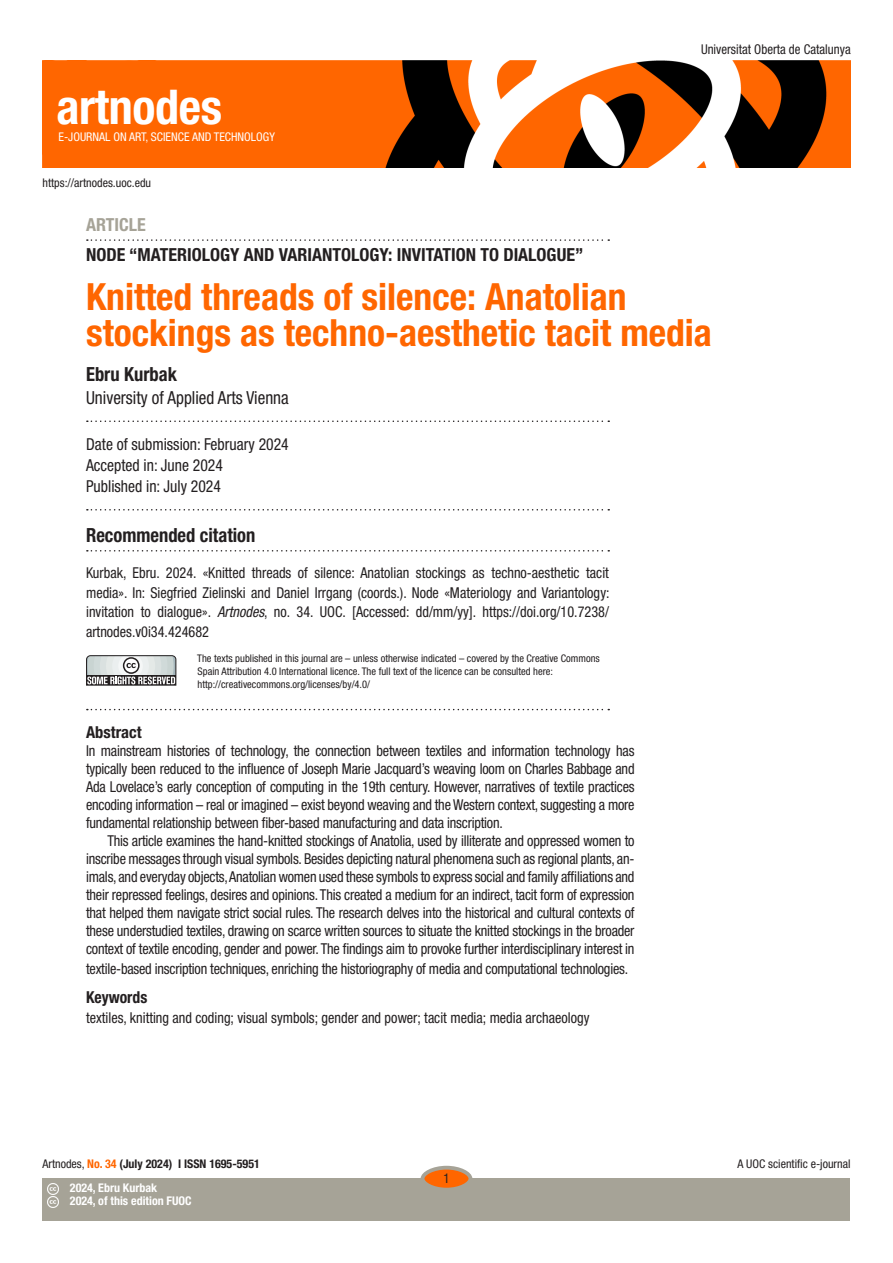
<style>
.page{position:relative;width:893px;height:1263px;background:#fff}
.page>*{position:absolute;margin:0;border:0;box-sizing:border-box;transform-origin:0 0}
.t1{font:700 condensed 48px "Helvetica Neue LT Std";letter-spacing:-.005em;color:#fff}
._01_titulo{font:700 condensed 37.5px/36px "Helvetica Neue LT Std";color:#f60}
._04_cita_recomendada{font:700 condensed 19.5px "Helvetica Neue LT Std";color:#231f20;scale:.95 1}
._01_autor{font:700 condensed 19.5px "Helvetica Neue LT Std";color:#231f20;scale:.95 1}
._01_nodo{font:700 condensed 18px "Helvetica Neue LT Std";color:#231f20}
._01_universidad_filete{font:condensed 18px "Helvetica Neue LT Std";color:#231f20;scale:.95 1}
._01_articulo{font:700 condensed 18px "Helvetica Neue LT Std";color:#a6a397}
._01_fecha{font:condensed 16.5px "Helvetica Neue LT Std";color:#231f20;scale:.95 1}
._01_fecha_filete{font:condensed 16.5px "Helvetica Neue LT Std";color:#231f20;scale:.95 1}
._02_texto_resumen_sangria_dra{font:700 condensed 16.5px "Helvetica Neue LT Std";color:#231f20}
._01_palabras_clave{font:700 condensed 16.5px "Helvetica Neue LT Std";color:#231f20;scale:.95 1}
._02_texto_base_1{font:condensed 15px/18px "Helvetica Neue LT Std";letter-spacing:-.015em;color:#231f20;text-align:justify;scale:.95 1}
._02_texto_cita{font:condensed 15px/19.5px "Helvetica Neue LT Std";color:#231f20;text-align:justify;scale:.95 1}
._02_palabras_clave{font:condensed 15px "Helvetica Neue LT Std";color:#231f20;scale:.95 1}
.t2{font:condensed 13.5px "Helvetica Neue LT Std";color:#231f20;scale:.95 1}
.t3{font:condensed 12px "Helvetica Neue LT Std";color:#231f20}
.t4{font:700 condensed 12px "Helvetica Neue LT Std";color:#231f20}
.t5{font:700 condensed 12px/13.5px "Helvetica Neue LT Std";color:#fff}
.t6{font:condensed 12px "Helvetica Neue LT Std";color:#fff}
._01_copyright{font:condensed 10.5px/12.8px "Helvetica Neue LT Std";color:#231f20}
.s1{font-style:italic}
.s2{font-weight:400}
.s3{color:#f60}
</style>
<div class="page">
<div style="left:43px;top:1178px;width:807px;height:42px;background:#a6a397"></div>
<div style="left:422px;top:1168px;width:48px;height:21px;background:#f60;border-radius:50%"></div>
<div style="left:421px;top:1166px;width:51px;height:25px;border:4px solid #a6a397;border-radius:50%"></div>
<svg style="left:47px;top:1183px;width:11px;height:25px"></svg>
<img style="left:43px;top:61px;width:807px;height:106px">
<svg style="left:87px;top:239px;width:522px;height:2px"></svg>
<svg style="left:87px;top:420px;width:522px;height:2px"></svg>
<svg style="left:87px;top:509px;width:522px;height:1px"></svg>
<svg style="left:87px;top:550px;width:522px;height:1px"></svg>
<svg style="left:87px;top:709px;width:522px;height:1px"></svg>
<svg style="left:86px;top:655px;width:90px;height:30px;background:#afb2b2"></svg>
<h1 class="t1" style="left:56px;top:77px;width:167px">artnodes</h1>
<p class="t6" style="left:58px;top:129px;width:218px">E-JOURNAL ON ART, SCIENCE AND TECHNOLOGY</p>
<p class="t3" style="left:43px;top:176px;width:110px">https://artnodes.uoc.edu</p>
<p class="t2" style="left:701px;top:42px;width:159px">Universitat Oberta de Catalunya</p>
<p class="_01_articulo" style="left:86px;top:214px;width:61px">ARTICLE</p>
<p class="_01_nodo" style="left:86px;top:244px;width:499px">NODE “MATERIOLOGY AND VARIANTOLOGY: INVITATION TO DIALOGUE”</p>
<p class="_01_titulo" style="left:86px;top:278px;width:627px">Knitted threads of silence: Anatolian stockings as techno-aesthetic tacit media</p>
<p class="_01_autor" style="left:86px;top:362px;width:97px">Ebru Kurbak</p>
<h2 class="_01_universidad_filete" style="left:86px;top:387px;width:215px">University of Applied Arts Vienna</h2>
<p class="_01_fecha" style="left:86px;top:435px;width:215px">Date of submission: February 2024</p>
<p class="_01_fecha" style="left:86px;top:456px;width:146px">Accepted in: June 2024</p>
<h2 class="_01_fecha_filete" style="left:86px;top:477px;width:143px">Published in: July 2024</h2>
<p class="_04_cita_recomendada" style="left:86px;top:523px;width:180px">Recommended citation</p>
<p class="_02_texto_cita" style="left:86px;top:563px;width:552px">Kurbak, Ebru. 2024. «Knitted threads of silence: Anatolian stockings as techno-aesthetic tacit media». In: Siegfried Zielinski and Daniel Irrgang (coords.). Node «Materiology and Variantology: invitation to dialogue». <span class="s1">Artnodes</span>, no. 34. UOC. [Accessed: dd/mm/yy]. https://doi.org/10.7238/ artnodes.v0i34.424682</p>
<p class="_01_copyright" style="left:197px;top:652px;width:404px">The texts published in this journal are – unless otherwise indicated – covered by the Creative Commons<br>Spain Attribution 4.0 International licence. The full text of the licence can be consulted here: http://creativecommons.org/licenses/by/4.0/</p>
<h2 class="_02_texto_resumen_sangria_dra" style="left:86px;top:722px;width:57px">Abstract</h2>
<p class="_02_texto_base_1" style="left:86px;top:742px;width:579px">In mainstream histories of technology, the connection between textiles and information technology has typically been reduced to the influence of Joseph Marie Jacquard’s weaving loom on Charles Babbage and Ada Lovelace’s early conception of computing in the 19th century. However, narratives of textile practices encoding information – real or imagined – exist beyond weaving and the Western context, suggesting a more fundamental relationship between fiber-based manufacturing and data inscription.</p>
<p class="_02_texto_base_1" style="left:86px;top:832px;width:579px;text-indent:21px">This article examines the hand-knitted stockings of Anatolia, used by illiterate and oppressed women to inscribe messages through visual symbols. Besides depicting natural phenomena such as regional plants, an&shy;imals, and everyday objects, Anatolian women used these symbols to express social and family affiliations and their repressed feelings, desires and opinions. This created a medium for an indirect, tacit form of expression that helped them navigate strict social rules. The research delves into the historical and cultural contexts of these understudied textiles, drawing on scarce written sources to situate the knitted stockings in the broader context of textile encoding, gender and power. The findings aim to provoke further interdisciplinary interest in</p>
<p class="_02_texto_base_1" style="left:86px;top:959px;width:572px">textile-based inscription techniques, enriching the historiography of media and computational technologies.</p>
<p class="_01_palabras_clave" style="left:86px;top:987px;width:66px">Keywords</p>
<h2 class="_02_palabras_clave" style="left:86px;top:1009px;width:531px">textiles, knitting and coding; visual symbols; gender and power; tacit media; media archaeology</h2>
<p class="t4" style="left:43px;top:1157px;width:219px"><span class="s2">Artnodes,</span> <span class="s3">No. 34</span> (July 2024) I ISSN 1695-5951</p>
<p class="t3" style="left:737px;top:1157px;width:115px">A UOC scientific e-journal</p>
<p class="t5" style="left:70px;top:1181px;width:123px">2024, Ebru Kurbak<br>2024, of this edition FUOC</p>
<p class="t2" style="left:443px;top:1171px;width:8px">1</p>
</div>
